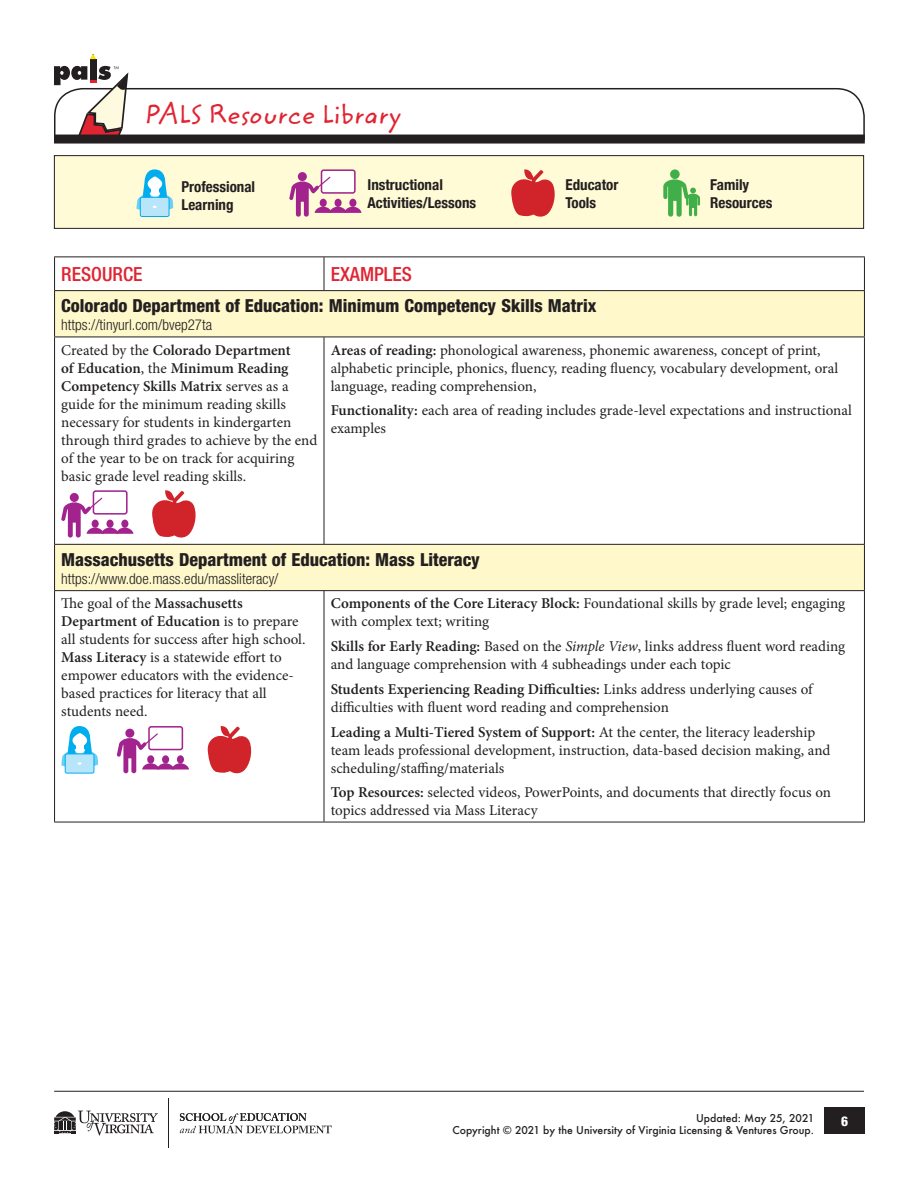
<style>
.page{position:relative;width:918px;height:1188px;background:#fff}
.page>*{position:absolute;margin:0;border:0;box-sizing:border-box;transform-origin:0 0}
.t1{font:27.15px "Zemke Hand ITC Std";color:#e02432}
.t2{font:500 condensed 19.5px "Helvetica Neue";color:#e02432}
.t3{font:800 condensed 18px "Helvetica Neue";color:#231f20}
.t4{font:15px/18px "Minion Pro";color:#231f20}
.t5{font:700 condensed 15px/18px "Helvetica Neue";color:#231f20}
.t6{font:300 condensed 15px "Helvetica Neue";color:#231f20}
.t7{font:800 condensed 13.5px "Helvetica Neue";color:#fff}
.t8{font:500 10.5px/12px "Futura";color:#231f20;text-align:right}
.s1{font-weight:600}
.s2{font-style:italic}
</style>
<div class="page">
<svg style="left:130px;top:88px;width:735px;height:47px"></svg>
<div style="left:90px;top:59px;width:6px;height:21px;background:#231f20"></div>
<svg style="left:90px;top:54px;width:6px;height:5px"></svg>
<svg style="left:54px;top:66px;width:76px;height:69px"></svg>
<div style="left:54px;top:135px;width:811px;height:9px;background:#231f20"></div>
<div style="left:824px;top:1107px;width:41px;height:27px;background:#231f20"></div>
<hr style="left:54px;top:1091px;width:810px;height:1px;background:#231f20">
<svg style="left:180px;top:1113px;width:152px;height:20px"></svg>
<hr style="left:168px;top:1098px;width:1px;height:50px;background:#231f20">
<svg style="left:54px;top:1111px;width:104px;height:25px"></svg>
<svg style="left:55px;top:291px;width:809px;height:299px"></svg>
<hr style="left:54px;top:256px;width:270px;height:1px;background:#231f20">
<hr style="left:54px;top:257px;width:1px;height:33px;background:#231f20">
<hr style="left:324px;top:256px;width:541px;height:1px;background:#231f20">
<hr style="left:324px;top:257px;width:1px;height:33px;background:#231f20">
<hr style="left:864px;top:257px;width:1px;height:33px;background:#231f20">
<hr style="left:54px;top:290px;width:270px;height:1px;background:#231f20">
<hr style="left:54px;top:291px;width:1px;height:46px;background:#231f20">
<hr style="left:324px;top:290px;width:541px;height:1px;background:#231f20">
<hr style="left:864px;top:291px;width:1px;height:46px;background:#231f20">
<hr style="left:324px;top:337px;width:1px;height:207px;background:#231f20">
<hr style="left:54px;top:544px;width:270px;height:1px;background:#231f20">
<hr style="left:54px;top:545px;width:1px;height:45px;background:#231f20">
<hr style="left:324px;top:544px;width:541px;height:1px;background:#231f20">
<hr style="left:864px;top:545px;width:1px;height:45px;background:#231f20">
<hr style="left:324px;top:591px;width:1px;height:231px;background:#231f20">
<hr style="left:54px;top:822px;width:270px;height:1px;background:#231f20">
<hr style="left:324px;top:822px;width:541px;height:1px;background:#231f20">
<hr style="left:54px;top:337px;width:270px;height:1px;background:#231f20">
<hr style="left:54px;top:337px;width:1px;height:207px;background:#231f20">
<hr style="left:324px;top:337px;width:541px;height:1px;background:#231f20">
<hr style="left:864px;top:337px;width:1px;height:207px;background:#231f20">
<hr style="left:54px;top:590px;width:270px;height:1px;background:#231f20">
<hr style="left:54px;top:591px;width:1px;height:231px;background:#231f20">
<hr style="left:324px;top:590px;width:541px;height:1px;background:#231f20">
<hr style="left:864px;top:591px;width:1px;height:231px;background:#231f20">
<div style="left:93px;top:491px;width:34px;height:23px;background:#fff;border-radius:2px"></div>
<div style="left:93px;top:490px;width:35px;height:25px;border:2px solid #a2238e;border-radius:2px"></div>
<div style="left:70px;top:493px;width:9px;height:9px;background:#a2238e;border-radius:50%"></div>
<svg style="left:61px;top:497px;width:72px;height:41px"></svg>
<svg style="left:152px;top:490px;width:46px;height:50px"></svg>
<div style="left:65px;top:754px;width:29px;height:19px;background:#b9e5fa;border-radius:2px"></div>
<div style="left:65px;top:754px;width:29px;height:19px;border:1px solid #00aeef;border-radius:2px"></div>
<svg style="left:61px;top:726px;width:37px;height:42px"></svg>
<div style="left:148px;top:726px;width:35px;height:24px;border:2px solid #a2238e;border-radius:2px"></div>
<div style="left:125px;top:729px;width:9px;height:9px;background:#a2238e;border-radius:50%"></div>
<svg style="left:117px;top:732px;width:72px;height:41px"></svg>
<svg style="left:207px;top:726px;width:45px;height:48px"></svg>
<div style="left:54px;top:156px;width:810px;height:72px;background:#fffbd6"></div>
<div style="left:54px;top:155px;width:810px;height:74px;border:1px solid #231f20"></div>
<div style="left:140px;top:197px;width:29px;height:19px;background:#b9e5fa;border-radius:2px"></div>
<div style="left:140px;top:197px;width:29px;height:20px;border:1px solid #00aeef;border-radius:2px"></div>
<svg style="left:136px;top:169px;width:37px;height:43px"></svg>
<div style="left:321px;top:170px;width:34px;height:23px;background:#fff;border-radius:2px"></div>
<div style="left:321px;top:169px;width:35px;height:25px;border:2px solid #a2238e;border-radius:2px"></div>
<div style="left:298px;top:172px;width:9px;height:9px;background:#a2238e;border-radius:50%"></div>
<svg style="left:289px;top:176px;width:72px;height:41px"></svg>
<svg style="left:511px;top:169px;width:44px;height:48px"></svg>
<div style="left:670px;top:169px;width:10px;height:10px;background:#40ae49;border-radius:50%"></div>
<svg style="left:663px;top:179px;width:37px;height:38px"></svg>
<h1 class="t1" style="left:145px;top:95px;width:258px">PALS Resource Library</h1>
<p class="t5" style="left:181px;top:176px;width:75px">Professional<br>Learning</p>
<p class="t5" style="left:367px;top:175px;width:110px">Instructional<br>Activities/Lessons</p>
<p class="t5" style="left:566px;top:175px;width:55px">Educator<br>Tools</p>
<p class="t5" style="left:710px;top:175px;width:64px">Family<br>Resources</p>
<h2 class="t2" style="left:61px;top:263px;width:83px">RESOURCE</h2>
<h2 class="t2" style="left:331px;top:263px;width:83px">EXAMPLES</h2>
<p class="t3" style="left:61px;top:294px;width:537px">Colorado Department of Education: Minimum Competency Skills Matrix</p>
<p class="t6" style="left:61px;top:316px;width:152px">https://tinyurl.com/bvep27ta</p>
<p class="t4" style="left:61px;top:341px;width:257px">Created by the <span class="s1">Colorado Department<br>of Education</span>, the <span class="s1">Minimum Reading Competency Skills Matrix</span> serves as a guide for the minimum reading skills necessary for students in kindergarten through third grades to achieve by the end of the year to be on track for acquiring basic grade level reading skills.</p>
<p class="t4" style="left:331px;top:341px;width:509px"><span class="s1">Areas of reading:</span> phonological awareness, phonemic awareness, concept of print, alphabetic principle, phonics, fluency, reading fluency, vocabulary development, oral language, reading comprehension,</p>
<p class="t4" style="left:331px;top:402px;width:523px"><span class="s1">Functionality:</span> each area of reading includes grade-level expectations and instructional examples</p>
<p class="t3" style="left:61px;top:548px;width:420px">Massachusetts Department of Education: Mass Literacy</p>
<p class="t6" style="left:61px;top:570px;width:219px">https://www.doe.mass.edu/massliteracy/</p>
<p class="t4" style="left:61px;top:595px;width:246px">The goal of the <span class="s1">Massachusetts Department of Education</span> is to prepare all students for success after high school.<br><span class="s1">Mass Literacy</span> is a statewide effort to empower educators with the evidence&shy;based practices for literacy that all students need.</p>
<p class="t4" style="left:331px;top:595px;width:516px"><span class="s1">Components of the Core Literacy Block:</span> Foundational skills by grade level; engaging with complex text; writing</p>
<p class="t4" style="left:331px;top:637px;width:516px"><span class="s1">Skills for Early Reading:</span> Based on the <span class="s2">Simple View</span>, links address fluent word reading and language comprehension with 4 subheadings under each topic</p>
<p class="t4" style="left:331px;top:680px;width:483px"><span class="s1">Students Experiencing Reading Difficulties:</span> Links address underlying causes of difficulties with fluent word reading and comprehension</p>
<p class="t4" style="left:331px;top:723px;width:501px"><span class="s1">Leading a Multi-Tiered System of Support:</span> At the center, the literacy leadership team leads professional development, instruction, data-based decision making, and scheduling/staffing/materials</p>
<p class="t4" style="left:331px;top:784px;width:502px"><span class="s1">Top Resources:</span> selected videos, PowerPoints, and documents that directly focus on topics addressed via Mass Literacy</p>
<p class="t8" style="left:452px;top:1112px;width:363px">Updated: May 25, 2021<br>Copyright © 2021 by the University of Virginia Licensing &amp; Ventures Group.</p>
<p class="t7" style="left:841px;top:1113px;width:9px">6</p>
</div>
